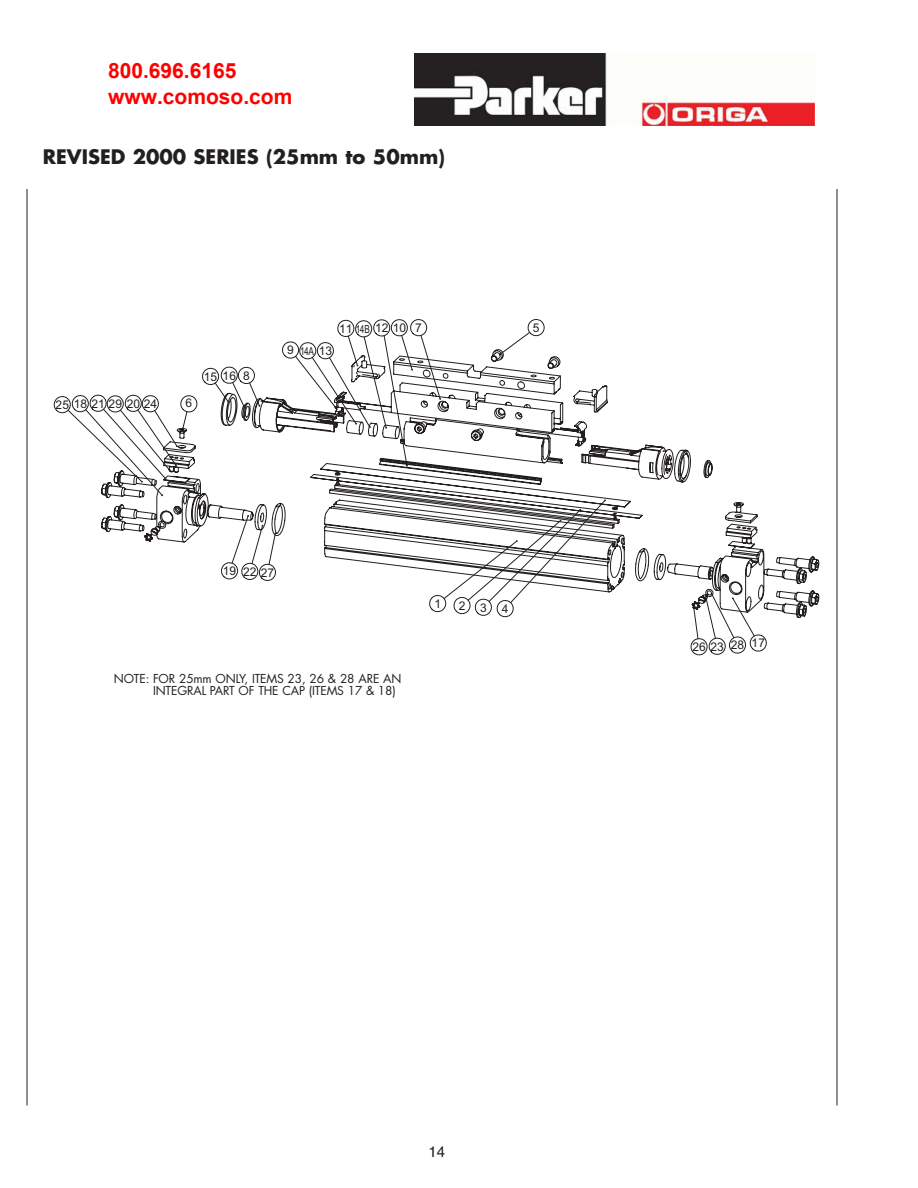
<style>
.page{position:relative;width:918px;height:1188px;background:#fff}
.page>*{position:absolute;margin:0;border:0;box-sizing:border-box;transform-origin:0 0}
.t1{font:700 21px/25.2px "Arial";color:#f00}
.t2{font:700 19.5px "Futura";color:#231f20}
.t3{font:15px "Helvetica";color:#231f20}
.t4{font:12px/12px "Futura";letter-spacing:-.01em;color:#231f20}
.t5{font:12px "Arial";letter-spacing:.005em;color:#231f20}
.s1{font-size:11.1px}
</style>
<div class="page">
<hr style="left:27px;top:189px;width:1px;height:917px;background:#231f20">
<hr style="left:837px;top:189px;width:1px;height:917px;background:#231f20">
<svg style="left:101px;top:352px;width:719px;height:266px"></svg>
<svg style="left:428px;top:499px;width:178px;height:119px"></svg>
<svg style="left:219px;top:515px;width:59px;height:68px"></svg>
<svg style="left:689px;top:593px;width:80px;height:63px"></svg>
<svg style="left:493px;top:319px;width:54px;height:41px"></svg>
<svg style="left:53px;top:364px;width:207px;height:133px"></svg>
<svg style="left:280px;top:319px;width:161px;height:148px"></svg>
<img style="left:415px;top:53px;width:399px;height:72px">
<h1 class="t1" style="left:108px;top:59px;width:186px">800.696.6165 www.comoso.com</h1>
<h2 class="t2" style="left:43px;top:148px;width:404px">REVISED 2000 SERIES (25mm to 50mm)</h2>
<p class="t5" style="left:56px;top:399px;width:103px">25 18 21 29 20 24</p>
<p class="t5" style="left:186px;top:398px;width:8px">6</p>
<p class="t5" style="left:204px;top:371px;width:47px">15 16 8</p>
<p class="t5" style="left:287px;top:346px;width:46px">9 <span class="s1">14A</span> 13</p>
<p class="t5" style="left:339px;top:324px;width:84px">11 <sub>14B</sub> 12 10 7</p>
<p class="t5" style="left:533px;top:323px;width:8px">5</p>
<p class="t5" style="left:223px;top:567px;width:53px">19 22 27</p>
<p class="t4" style="left:153px;top:674px;width:250px;text-indent:-39px">NOTE: FOR 25mm ONLY, ITEMS 23, 26 &amp; 28 ARE AN<br>INTEGRAL PART OF THE CAP (ITEMS 17 &amp; 18)</p>
<p class="t5" style="left:434px;top:599px;width:8px">1</p>
<p class="t5" style="left:459px;top:602px;width:30px">2 3</p>
<p class="t5" style="left:502px;top:604px;width:8px">4</p>
<p class="t5" style="left:692px;top:642px;width:33px">26 23</p>
<p class="t5" style="left:752px;top:639px;width:15px">17</p>
<p class="t5" style="left:731px;top:641px;width:15px">28</p>
<p class="t3" style="left:429px;top:1146px;width:18px">14</p>
</div>
